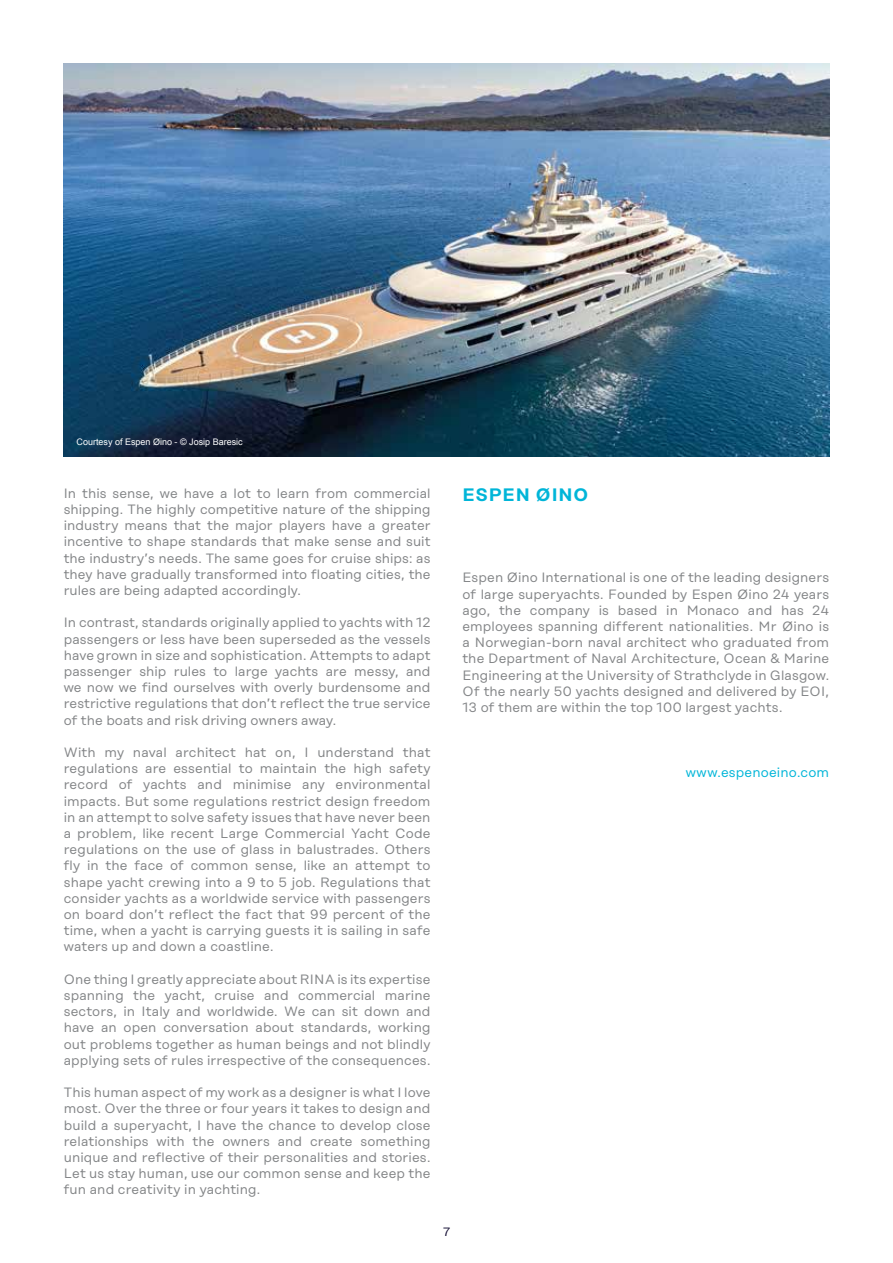
<style>
.page{position:relative;width:893px;height:1263px;background:#fff}
.page>*{position:absolute;margin:0;border:0;box-sizing:border-box;transform-origin:0 0}
.t1{font:600 18px "Rational Display";letter-spacing:.05em;color:#00b5d8}
.t2{font:13.5px/16.2px "Rational Display";letter-spacing:.01em;color:#838587;text-align:justify}
.t3{font:13.5px "Rational Display";letter-spacing:.015em;color:#00b5d8}
.t4{font:12px "Rational Display";color:#100a30}
.t5{font:9px "Arial";color:#fff}
</style>
<div class="page">
<img style="left:64px;top:64px;width:765px;height:393px">
<p class="t5" style="left:77px;top:435px;width:168px">Courtesy of Espen Øino - © Josip Baresic</p>
<p class="t2" style="left:64px;top:485px;width:368px">In this sense, we have a lot to learn from commercial shipping. The highly competitive nature of the shipping industry means that the major players have a greater incentive to shape standards that make sense and suit the industry’s needs. The same goes for cruise ships: as they have gradually transformed into floating cities, the rules are being adapted accordingly.</p>
<p class="t2" style="left:64px;top:614px;width:368px">In contrast, standards originally applied to yachts with 12 passengers or less have been superseded as the vessels have grown in size and sophistication. Attempts to adapt passenger ship rules to large yachts are messy, and we now we find ourselves with overly burdensome and restrictive regulations that don’t reflect the true service of the boats and risk driving owners away.</p>
<p class="t2" style="left:64px;top:744px;width:368px">With my naval architect hat on, I understand that regulations are essential to maintain the high safety record of yachts and minimise any environmental impacts. But some regulations restrict design freedom in an attempt to solve safety issues that have never been a problem, like recent Large Commercial Yacht Code regulations on the use of glass in balustrades. Others fly in the face of common sense, like an attempt to shape yacht crewing into a 9 to 5 job. Regulations that consider yachts as a worldwide service with passengers on board don’t reflect the fact that 99 percent of the time, when a yacht is carrying guests it is sailing in safe waters up and down a coastline.</p>
<p class="t2" style="left:64px;top:971px;width:368px">One thing I greatly appreciate about RINA is its expertise spanning the yacht, cruise and commercial marine sectors, in Italy and worldwide. We can sit down and have an open conversation about standards, working out problems together as human beings and not blindly applying sets of rules irrespective of the consequences.</p>
<p class="t2" style="left:64px;top:1084px;width:368px">This human aspect of my work as a designer is what I love most. Over the three or four years it takes to design and build a superyacht, I have the chance to develop close relationships with the owners and create something unique and reflective of their personalities and stories.<br>Let us stay human, use our common sense and keep the fun and creativity in yachting.</p>
<p class="t4" style="left:443px;top:1225px;width:8px">7</p>
<h1 class="t1" style="left:462px;top:484px;width:127px">ESPEN ØINO</h1>
<p class="t2" style="left:462px;top:569px;width:368px">Espen Øino International is one of the leading designers of large superyachts. Founded by Espen Øino 24 years ago, the company is based in Monaco and has 24 employees spanning different nationalities. Mr Øino is a Norwegian-born naval architect who graduated from the Department of Naval Architecture, Ocean &amp; Marine Engineering at the University of Strathclyde in Glasgow.<br>Of the nearly 50 yachts designed and delivered by EOI, 13 of them are within the top 100 largest yachts.</p>
<p class="t3" style="left:686px;top:764px;width:145px">www.espenoeino.com</p>
</div>
